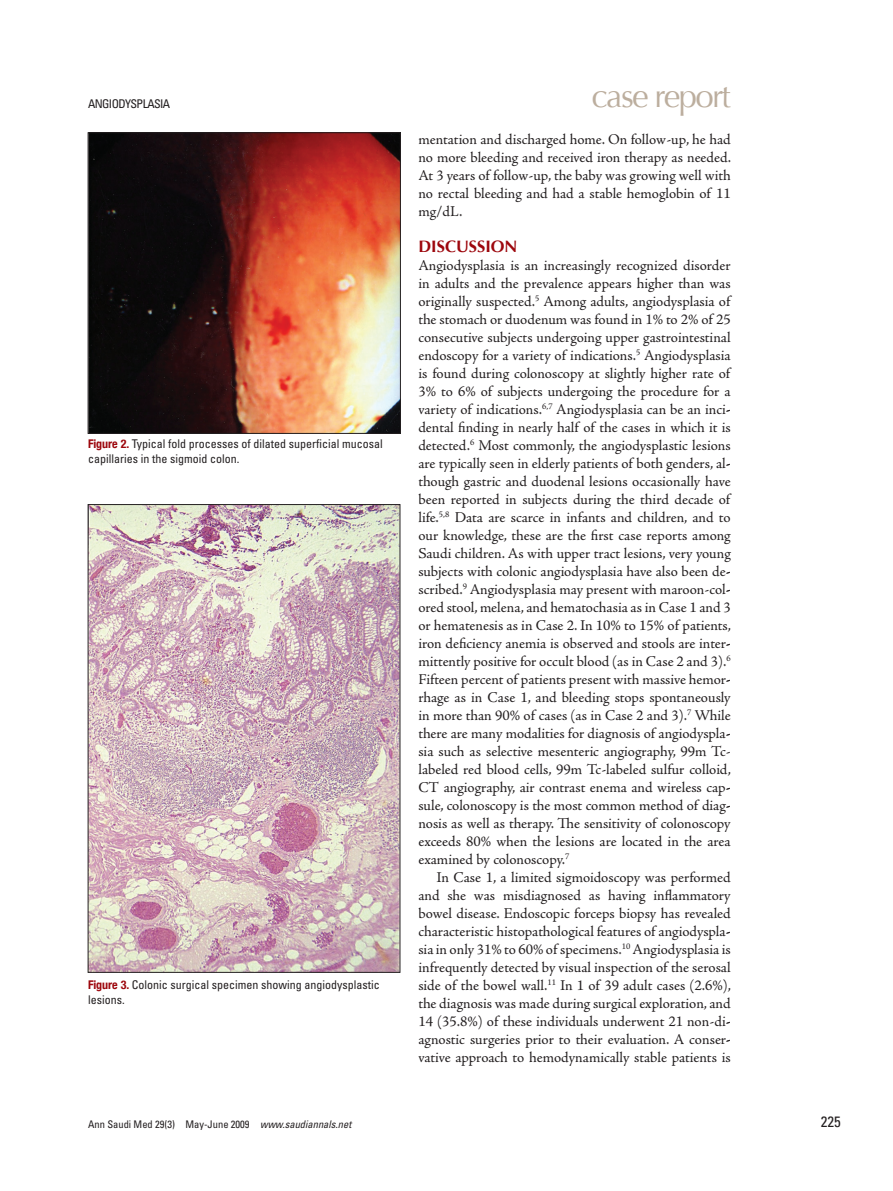
<style>
.page{position:relative;width:893px;height:1191px;background:#fff}
.page>*{position:absolute;margin:0;border:0;box-sizing:border-box;transform-origin:0 0}
.t1{font:33px "Optima";letter-spacing:-.05em;color:#bcae9e}
.t2{font:700 16.5px "Optima";color:#9d070d}
.t3{font:15px/18px "Adobe Jenson Pro";letter-spacing:-.005em;color:#231f20}
.t4{font:condensed 15px "Univers LT Std";color:#231f20}
.t5{font:condensed 12px/15px "Univers LT Std";color:#231f20}
.t6{font:condensed 12px "Univers LT Std";letter-spacing:-.05em;color:#231f20}
.t7{font:condensed 10.5px "Univers LT Std";color:#231f20}
.s1{font-family:"Helvetica Neue";font-weight:700;color:#9d070d}
.s2{font-style:italic}
</style>
<div class="page">
<img style="left:90px;top:134px;width:309px;height:298px">
<div style="left:88px;top:132px;width:313px;height:302px;border:1px solid #231f20"></div>
<img style="left:90px;top:506px;width:308px;height:464px">
<p class="t6" style="left:88px;top:96px;width:82px">angiodysplasia</p>
<p class="t5" style="left:88px;top:436px;width:296px"><span class="s1">Figure 2.</span> Typical fold processes of dilated superficial mucosal capillaries in the sigmoid colon.</p>
<p class="t5" style="left:88px;top:977px;width:293px"><span class="s1">Figure 3.</span> Colonic surgical specimen showing angiodysplastic lesions.</p>
<h1 class="t1" style="left:591px;top:76px;width:141px">case report</h1>
<p class="t3" style="left:418px;top:131px;width:314px;text-align:justify">mentation and discharged home. On follow-up, he had no more bleeding and received iron therapy as needed.<br>At 3 years of follow-up, the baby was growing well with no rectal bleeding and had a stable hemoglobin of 11 mg/dL.</p>
<p class="t2" style="left:418px;top:237px;width:100px">DISCUSSION</p>
<p class="t3" style="left:418px;top:257px;width:314px">Angiodysplasia is an increasingly recognized disorder in adults and the prevalence appears higher than was originally suspected.<sup>5</sup> Among adults, angiodysplasia of the stomach or duodenum was found in 1% to 2% of 25 consecutive subjects undergoing upper gastrointestinal endoscopy for a variety of indications.<sup>5</sup> Angiodysplasia is found during colonoscopy at slightly higher rate of 3% to 6% of subjects undergoing the procedure for a variety of indications.<sup>6,7</sup> Angiodysplasia can be an incid dental finding in nearly half of the cases in which it is detected.<sup>6</sup> Most commonly, the angiodysplastic lesions are typically seen in elderly patients of both genders, alt though gastric and duodenal lesions occasionally have been reported in subjects during the third decade of life.<sup>5,8</sup> Data are scarce in infants and children, and to our knowledge, these are the first case reports among Saudi children. As with upper tract lesions, very young subjects with colonic angiodysplasia have also been des scribed.<sup>9</sup> Angiodysplasia may present with maroon-colo ored stool, melena, and hematochasia as in Case 1 and 3 or hematenesis as in Case 2. In 10% to 15% of patients, iron deficiency anemia is observed and stools are interm mittently positive for occult blood (as in Case 2 and 3).<sup>6<br></sup>Fifteen percent of patients present with massive hemorr rhage as in Case 1, and bleeding stops spontaneously in more than 90% of cases (as in Case 2 and 3).<sup>7</sup> While there are many modalities for diagnosis of angiodysplas sia such as selective mesenteric angiography, 99m Tc&shy;labeled red blood cells, 99m Tc-labeled sulfur colloid, CT angiography, air contrast enema and wireless caps sule, colonoscopy is the most common method of diagn nosis as well as therapy. The sensitivity of colonoscopy exceeds 80% when the lesions are located in the area examined by colonoscopy.<sup>7</sup></p>
<p class="t3" style="left:418px;top:869px;width:314px;text-indent:18px">In Case 1, a limited sigmoidoscopy was performed and she was misdiagnosed as having inflammatory bowel disease. Endoscopic forceps biopsy has revealed characteristic histopathological features of angiodysplas sia in only 31% to 60% of specimens.<sup>10</sup> Angiodysplasia is infrequently detected by visual inspection of the serosal side of the bowel wall.<sup>11</sup> In 1 of 39 adult cases (2.6%), the diagnosis was made during surgical exploration, and 14 (35.8%) of these individuals underwent 21 non-dia agnostic surgeries prior to their evaluation. A conserv vative approach to hemodynamically stable patients is</p>
<p class="t7" style="left:88px;top:1118px;width:265px">Ann Saudi Med 29(3) May-June 2009 <span class="s2">www.saudiannals.net</span></p>
<p class="t4" style="left:821px;top:1111px;width:21px">225</p>
</div>
